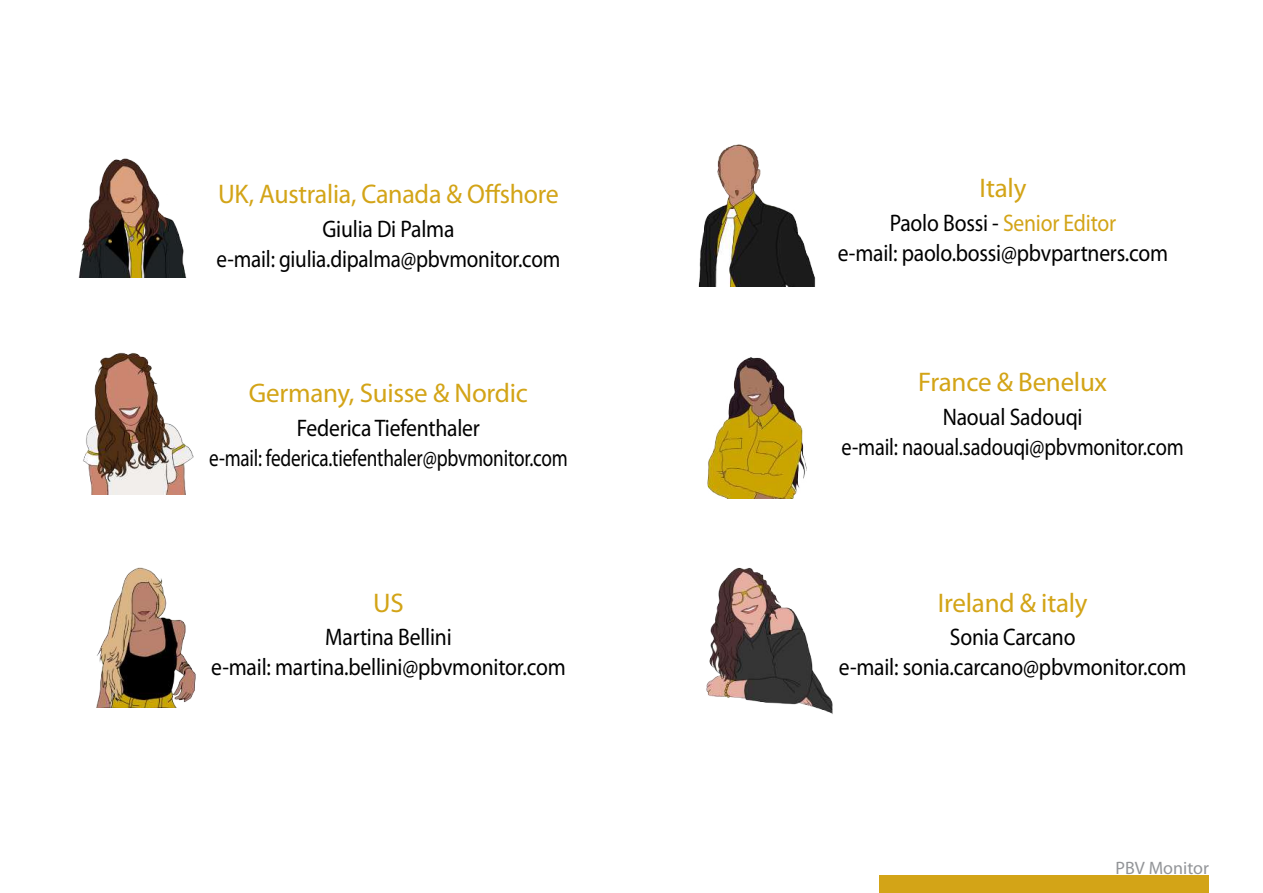
<style>
.page{position:relative;width:1263px;height:893px;background:#fff}
.page>*{position:absolute;margin:0;border:0;box-sizing:border-box;transform-origin:0 0}
.t1{font:27px "Myriad Pro";letter-spacing:-.01em;color:#d3a417}
.t2{font:27px "Myriad Pro";letter-spacing:-.01em;color:#d3a417;scale:.96 1}
.t3{font:24px/30px "Myriad Pro";letter-spacing:-.01em;color:#000;text-align:center;scale:.9 1}
.t4{font:18px "Myriad Pro";color:#939598}
.s1{color:#d3a417}
</style>
<div class="page">
<div style="left:879px;top:876px;width:330px;height:17px;background:#d3a417"></div>
<img style="left:83px;top:352px;width:111px;height:143px">
<img style="left:78px;top:158px;width:109px;height:120px">
<img style="left:96px;top:567px;width:100px;height:141px">
<img style="left:698px;top:144px;width:118px;height:143px">
<img style="left:707px;top:357px;width:100px;height:141px">
<img style="left:706px;top:567px;width:127px;height:147px">
<p class="t2" style="left:218px;top:178px;width:356px">UK, Australia, Canada &amp; Offshore</p>
<p class="t3" style="left:217px;top:214px;width:384px">Giulia Di Palma<br>e-mail: giulia.dipalma@pbvmonitor.com</p>
<p class="t1" style="left:249px;top:376px;width:280px">Germany, Suisse &amp; Nordic</p>
<p class="t3" style="left:209px;top:412px;width:400px">Federica Tiefenthaler<br>e-mail: federica.tiefenthaler@pbvmonitor.com</p>
<p class="t1" style="left:373px;top:586px;width:32px">US</p>
<p class="t3" style="left:211px;top:622px;width:395px">Martina Bellini<br>e-mail: martina.bellini@pbvmonitor.com</p>
<p class="t1" style="left:979px;top:171px;width:48px">Italy</p>
<p class="t3" style="left:838px;top:207px;width:369px">Paolo Bossi - <span class="s1">Senior Editor<br></span>e-mail: paolo.bossi@pbvpartners.com</p>
<p class="t1" style="left:918px;top:365px;width:190px">France &amp; Benelux</p>
<p class="t3" style="left:842px;top:401px;width:382px">Naoual Sadouqi<br>e-mail: naoual.sadouqi@pbvmonitor.com</p>
<p class="t1" style="left:938px;top:586px;width:151px">Ireland &amp; italy</p>
<p class="t3" style="left:839px;top:622px;width:388px">Sonia Carcano<br>e-mail: sonia.carcano@pbvmonitor.com</p>
<p class="t4" style="left:1115px;top:857px;width:95px">PBV Monitor</p>
</div>
